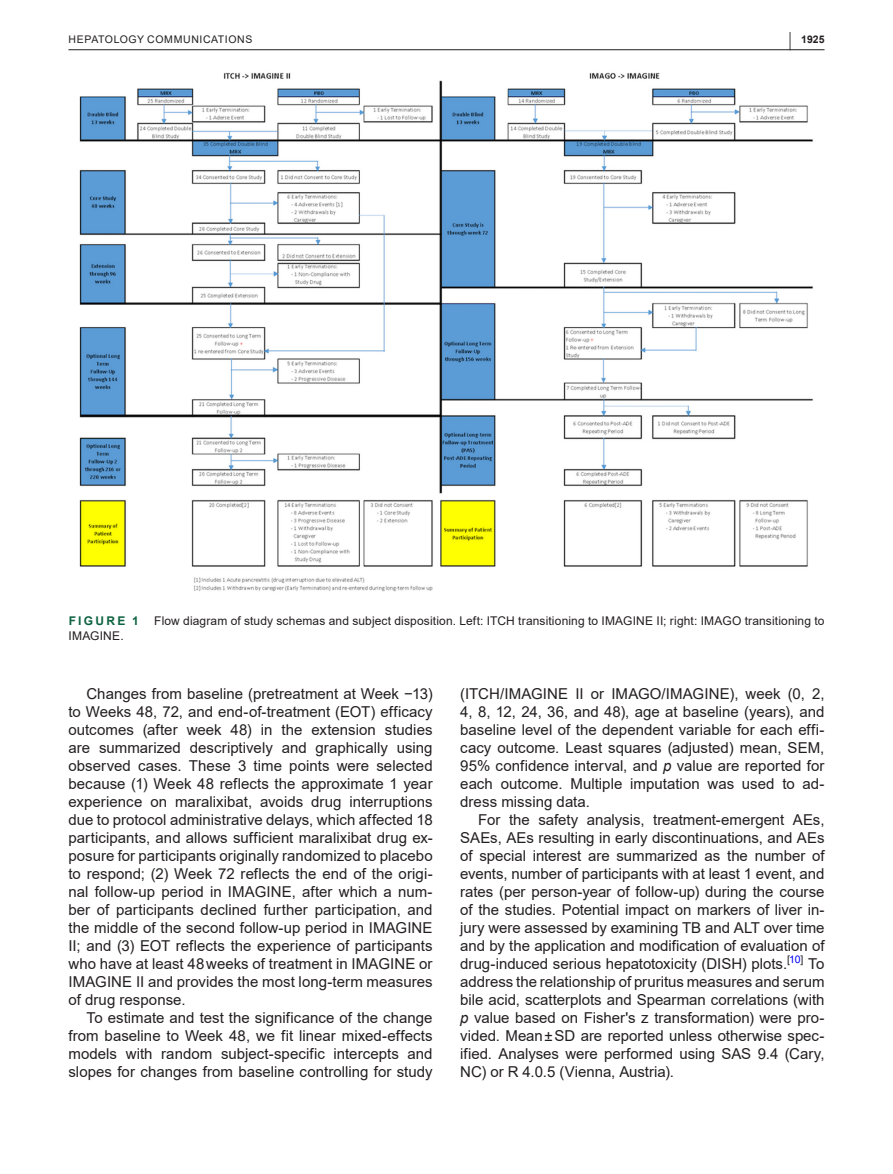
<style>
.page{position:relative;width:893px;height:1174px;background:#fff}
.page>*{position:absolute;margin:0;border:0;box-sizing:border-box;transform-origin:0 0}
.t1{font:700 19.5px "Arial";color:#231f20;scale:.38 1}
.t2{font:15px/18px "Arial";color:#231f20;text-align:justify}
.t3{font:12px "Arial";letter-spacing:.01em;color:#231f20}
.t4{font:700 12px "Arial";letter-spacing:.19em;color:#0d6341}
.t5{font:10.5px "Arial";letter-spacing:.055em;color:#231f20}
.t6{font:700 10.5px "Arial";color:#231f20}
.s1{font-style:italic}
.s2{color:#00f}
</style>
<div class="page">
<hr style="left:68px;top:49px;width:756px;height:1px;background:#231f20">
<img style="left:79px;top:72px;width:734px;height:520px">
<h1 class="t1" style="left:789px;top:25px;width:7px">|</h1>
<p class="t5" style="left:69px;top:32px;width:185px">HEPATOLOGY COMMUNICATIONS</p>
<p class="t6" style="left:801px;top:32px;width:25px">1925</p>
<p class="t4" style="left:69px;top:612px;width:72px">FIGURE 1</p>
<p class="t3" style="left:154px;top:613px;width:672px">Flow diagram of study schemas and subject disposition. Left: ITCH transitioning to IMAGINE II; right: IMAGO transitioning to</p>
<p class="t3" style="left:68px;top:628px;width:57px">IMAGINE.</p>
<p class="t2" style="left:68px;top:685px;width:366px;text-indent:18px">Changes from baseline (pretreatment at Week −13) to Weeks 48, 72, and end-of-treatment (EOT) efficacy outcomes (after week 48) in the extension studies are summarized descriptively and graphically using observed cases. These 3 time points were selected because (1) Week 48 reflects the approximate 1 year experience on maralixibat, avoids drug interruptions due to protocol administrative delays, which affected 18 participants, and allows sufficient maralixibat drug ex&shy;posure for participants originally randomized to placebo to respond; (2) Week 72 reflects the end of the origi&shy;nal follow-up period in IMAGINE, after which a num&shy;ber of participants declined further participation, and the middle of the second follow-up period in IMAGINE II; and (3) EOT reflects the experience of participants who have at least 48weeks of treatment in IMAGINE or IMAGINE II and provides the most long-term measures of drug response.</p>
<p class="t2" style="left:68px;top:1009px;width:366px;text-indent:18px">To estimate and test the significance of the change from baseline to Week 48, we fit linear mixed-effects models with random subject-specific intercepts and slopes for changes from baseline controlling for study</p>
<p class="t2" style="left:460px;top:685px;width:366px">(ITCH/IMAGINE II or IMAGO/IMAGINE), week (0, 2, 4, 8, 12, 24, 36, and 48), age at baseline (years), and baseline level of the dependent variable for each effi&shy;cacy outcome. Least squares (adjusted) mean, SEM, 95% confidence interval, and <span class="s1">p</span> value are reported for each outcome. Multiple imputation was used to ad&shy;dress missing data.</p>
<p class="t2" style="left:460px;top:811px;width:366px;text-indent:18px">For the safety analysis, treatment-emergent AEs, SAEs, AEs resulting in early discontinuations, and AEs of special interest are summarized as the number of events, number of participants with at least 1 event, and rates (per person-year of follow-up) during the course of the studies. Potential impact on markers of liver in&shy;jury were assessed by examining TB and ALT over time and by the application and modification of evaluation of drug-induced serious hepatotoxicity (DISH) plots.</p>
<p class="t5" style="left:787px;top:951px;width:18px">[<span class="s2">10</span>]</p>
<p class="t2" style="left:460px;top:955px;width:366px;text-indent:348px">To address the relationship of pruritus measures and serum bile acid, scatterplots and Spearman correlations (with <span class="s1">p</span> value based on Fisher's z transformation) were pro&shy;vided. Mean±SD are reported unless otherwise spec&shy;ified. Analyses were performed using SAS 9.4 (Cary, NC) or R 4.0.5 (Vienna, Austria).</p>
</div>
